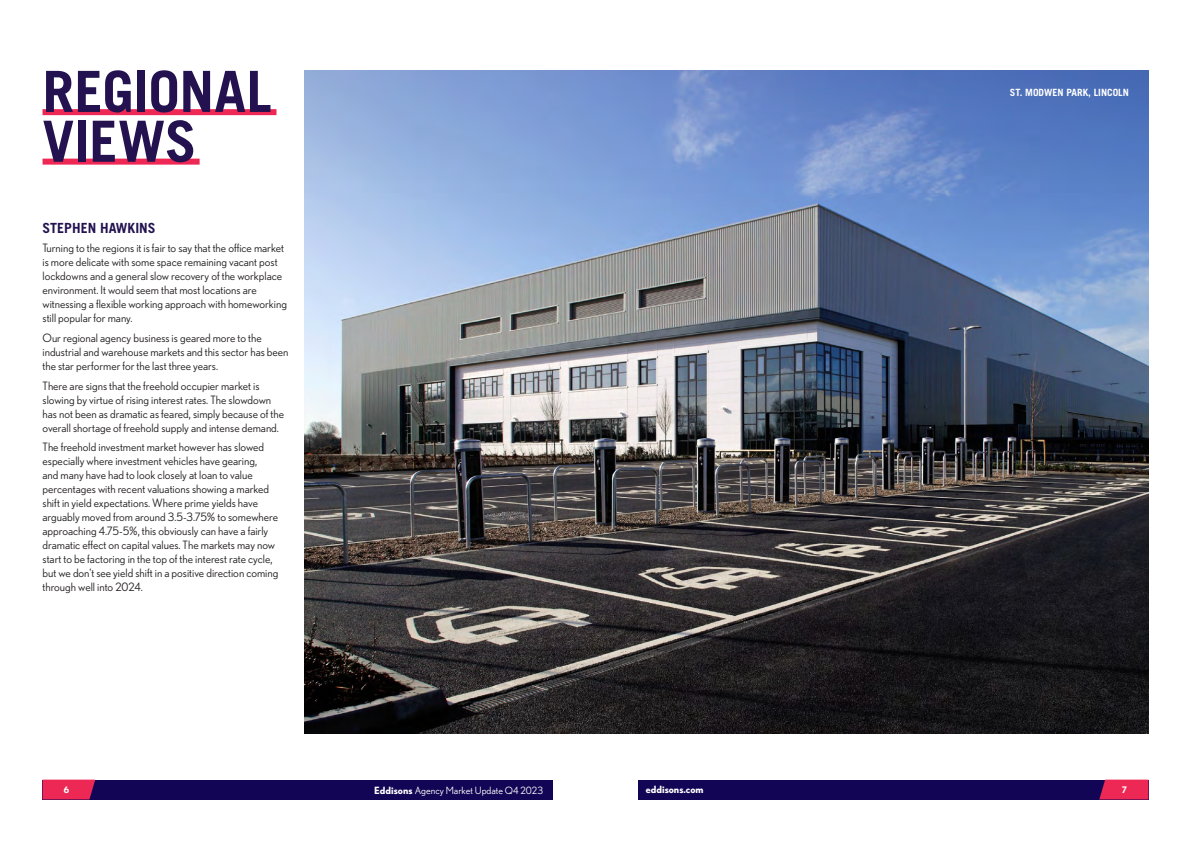
<style>
.page{position:relative;width:1191px;height:842px;background:#fff}
.page>*{position:absolute;margin:0;border:0;box-sizing:border-box;transform-origin:0 0}
.Headline{font:700 56.9px/49.8px "Trade Gothic LT Pro";letter-spacing:-.01em;color:#23124f}
.t1{font:700 14px "Trade Gothic LT Pro";color:#23124f}
.t2{font:11.5px/14px "Nobel";color:#231f20}
.t3{font:10px "Nobel";color:#fff}
.t4{font:700 10px "Trade Gothic LT Pro";color:#fff}
.t5{font:700 10px "Nobel";color:#fff}
.t6{font:700 9px "Nobel";color:#fff}
.s1{font-weight:700}
</style>
<div class="page">
<div style="left:638px;top:780px;width:510px;height:19px;background:#130555"></div>
<svg style="left:1099px;top:780px;width:49px;height:19px"></svg>
<div style="left:43px;top:780px;width:510px;height:19px;background:#130555"></div>
<svg style="left:43px;top:780px;width:52px;height:19px"></svg>
<img style="left:305px;top:71px;width:843px;height:663px">
<div style="left:43px;top:109px;width:233px;height:6px;background:#ee2855"></div>
<div style="left:43px;top:159px;width:157px;height:6px;background:#ee2855"></div>
<p class="Headline" style="left:43px;top:66px;width:231px">REGIONAL<br>VIEWS</p>
<p class="t1" style="left:43px;top:219px;width:115px">STEPHEN HAWKINS</p>
<p class="t2" style="left:43px;top:241px;width:246px">Turning to the regions it is fair to say that the office market is more delicate with some space remaining vacant post lockdowns and a general slow recovery of the workplace environment. It would seem that most locations are witnessing a flexible working approach with homeworking still popular for many.</p>
<p class="t2" style="left:43px;top:331px;width:247px">Our regional agency business is geared more to the industrial and warehouse markets and this sector has been the star performer for the last three years.</p>
<p class="t2" style="left:43px;top:378px;width:243px">There are signs that the freehold occupier market is slowing by virtue of rising interest rates. The slowdown has not been as dramatic as feared, simply because of the overall shortage of freehold supply and intense demand.</p>
<p class="t2" style="left:43px;top:440px;width:237px">The freehold investment market however has slowed especially where investment vehicles have gearing,<br>and many have had to look closely at loan to value percentages with recent valuations showing a marked shift in yield expectations. Where prime yields have arguably moved from around 3.5-3.75% to somewhere approaching 4.75-5%, this obviously can have a fairly dramatic effect on capital values. The markets may now start to be factoring in the top of the interest rate cycle, but we don’t see yield shift in a positive direction coming through well into 2024.</p>
<p class="t4" style="left:1010px;top:87px;width:120px">ST. MODWEN PARK, LINCOLN</p>
<p class="t6" style="left:64px;top:784px;width:7px">6</p>
<p class="t3" style="left:374px;top:784px;width:170px"><span class="s1">Eddisons</span> Agency Market Update Q4 2023</p>
<p class="t5" style="left:646px;top:783px;width:59px">eddisons.com</p>
<p class="t6" style="left:1121px;top:784px;width:7px">7</p>
</div>
